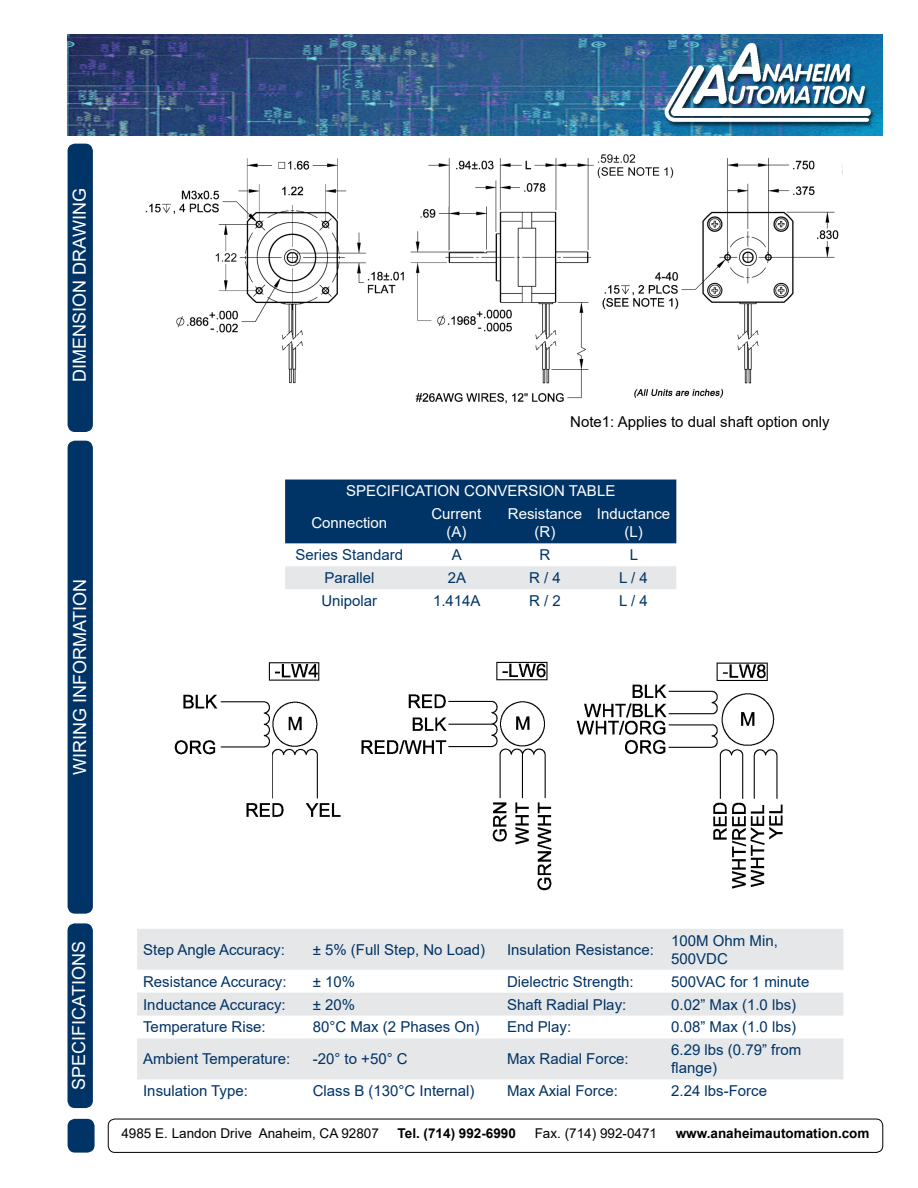
<style>
.page{position:relative;width:918px;height:1188px;background:#fff}
.page>*{position:absolute;margin:0;border:0;box-sizing:border-box;transform-origin:0 0}
.t1{font:18px "Arial";color:#fff}
.t2{font:15px/18px "Arial";color:#036}
.t3{font:15px/18px "Arial";color:#fff;text-align:center}
.t4{font:15px "Arial";color:#000}
.t5{font:13.5px "Arial";color:#000}
.t6{font:700 13.5px "Arial";color:#000}
</style>
<div class="page">
<img style="left:68px;top:35px;width:815px;height:101px">
<div style="left:68px;top:144px;width:24px;height:287px;background:#036;border-radius:7px"></div>
<div style="left:68px;top:144px;width:25px;height:288px;border:2px solid #036;border-radius:7px"></div>
<div style="left:68px;top:1120px;width:26px;height:32px;background:#036;border-radius:7px"></div>
<div style="left:68px;top:1119px;width:27px;height:34px;border:2px solid #036;border-radius:7px"></div>
<div style="left:108px;top:1119px;width:775px;height:34px;border:1px solid #000;border-radius:7px"></div>
<div style="left:68px;top:441px;width:24px;height:472px;background:#036;border-radius:7px"></div>
<div style="left:68px;top:441px;width:25px;height:473px;border:2px solid #036;border-radius:7px"></div>
<img style="left:145px;top:154px;width:697px;height:250px">
<div style="left:68px;top:924px;width:24px;height:183px;background:#036;border-radius:7px"></div>
<div style="left:68px;top:923px;width:25px;height:185px;border:2px solid #036;border-radius:7px"></div>
<svg style="left:137px;top:929px;width:706px;height:150px;fill:#e6e7e8"></svg>
<img style="left:174px;top:661px;width:609px;height:230px">
<div style="left:285px;top:480px;width:391px;height:63px;background:#036"></div>
<div style="left:285px;top:566px;width:391px;height:23px;background:#e6e7e8"></div>
<p class="t1" style="left:67px;top:382px;width:195px;rotate:-90deg">DIMENSION DRAWING</p>
<p class="t1" style="left:67px;top:775px;width:198px;rotate:-90deg">WIRING INFORMATION</p>
<p class="t4" style="left:570px;top:411px;width:261px">Note1: Applies to dual shaft option only</p>
<p class="t3" style="left:311px;top:475px;width:305px;line-height:32px;text-align:left;text-indent:35px">SPECIFICATION CONVERSION TABLE<br>Connection</p>
<p class="t3" style="left:431px;top:505px;width:52px">Current (A)</p>
<p class="t3" style="left:508px;top:505px;width:76px">Resistance (R)</p>
<p class="t3" style="left:597px;top:505px;width:75px">Inductance (L)</p>
<p class="t2" style="left:296px;top:546px;width:109px">Series Standard</p>
<p class="t2" style="left:452px;top:546px;width:12px">A</p>
<p class="t2" style="left:540px;top:546px;width:12px">R</p>
<p class="t2" style="left:630px;top:546px;width:10px">L</p>
<p class="t2" style="left:324px;top:569px;width:52px">Parallel</p>
<p class="t2" style="left:448px;top:569px;width:20px">2A</p>
<p class="t2" style="left:529px;top:569px;width:33px">R / 4</p>
<p class="t2" style="left:619px;top:569px;width:30px">L / 4</p>
<p class="t2" style="left:321px;top:592px;width:57px">Unipolar</p>
<p class="t2" style="left:433px;top:592px;width:49px">1.414A</p>
<p class="t2" style="left:529px;top:592px;width:33px">R / 2</p>
<p class="t2" style="left:619px;top:592px;width:30px">L / 4</p>
<p class="t1" style="left:66px;top:1090px;width:150px;rotate:-90deg">SPECIFICATIONS</p>
<p class="t2" style="left:143px;top:940px;width:143px">Step Angle Accuracy:</p>
<p class="t2" style="left:313px;top:940px;width:174px">± 5% (Full Step, No Load)</p>
<p class="t2" style="left:507px;top:940px;width:148px">Insulation Resistance:</p>
<p class="t2" style="left:671px;top:931px;width:108px">100M Ohm Min,<br>500VDC</p>
<p class="t2" style="left:143px;top:972px;width:145px">Resistance Accuracy:</p>
<p class="t2" style="left:313px;top:972px;width:44px">± 10%</p>
<p class="t2" style="left:507px;top:972px;width:128px">Dielectric Strength:</p>
<p class="t2" style="left:671px;top:972px;width:140px">500VAC for 1 minute</p>
<p class="t2" style="left:143px;top:995px;width:144px">Inductance Accuracy:</p>
<p class="t2" style="left:313px;top:995px;width:44px">± 20%</p>
<p class="t2" style="left:507px;top:995px;width:121px">Shaft Radial Play:</p>
<p class="t2" style="left:671px;top:995px;width:127px">0.02” Max (1.0 lbs)</p>
<p class="t2" style="left:143px;top:1018px;width:124px">Temperature Rise:</p>
<p class="t2" style="left:313px;top:1018px;width:168px">80°C Max (2 Phases On)</p>
<p class="t2" style="left:507px;top:1018px;width:66px">End Play:</p>
<p class="t2" style="left:671px;top:1018px;width:127px">0.08” Max (1.0 lbs)</p>
<p class="t2" style="left:143px;top:1050px;width:149px">Ambient Temperature:</p>
<p class="t2" style="left:313px;top:1050px;width:96px">-20° to +50° C</p>
<p class="t2" style="left:507px;top:1050px;width:123px">Max Radial Force:</p>
<p class="t2" style="left:671px;top:1041px;width:132px">6.29 lbs (0.79” from flange)</p>
<p class="t2" style="left:143px;top:1082px;width:106px">Insulation Type:</p>
<p class="t2" style="left:313px;top:1082px;width:163px">Class B (130°C Internal)</p>
<p class="t2" style="left:507px;top:1082px;width:112px">Max Axial Force:</p>
<p class="t2" style="left:671px;top:1082px;width:97px">2.24 lbs-Force</p>
<p class="t5" style="left:121px;top:1124px;width:259px">4985 E. Landon Drive Anaheim, CA 92807</p>
<p class="t6" style="left:398px;top:1124px;width:120px">Tel. (714) 992-6990</p>
<p class="t5" style="left:535px;top:1124px;width:124px">Fax. (714) 992-0471</p>
<p class="t6" style="left:676px;top:1124px;width:195px">www.anaheimautomation.com</p>
</div>
